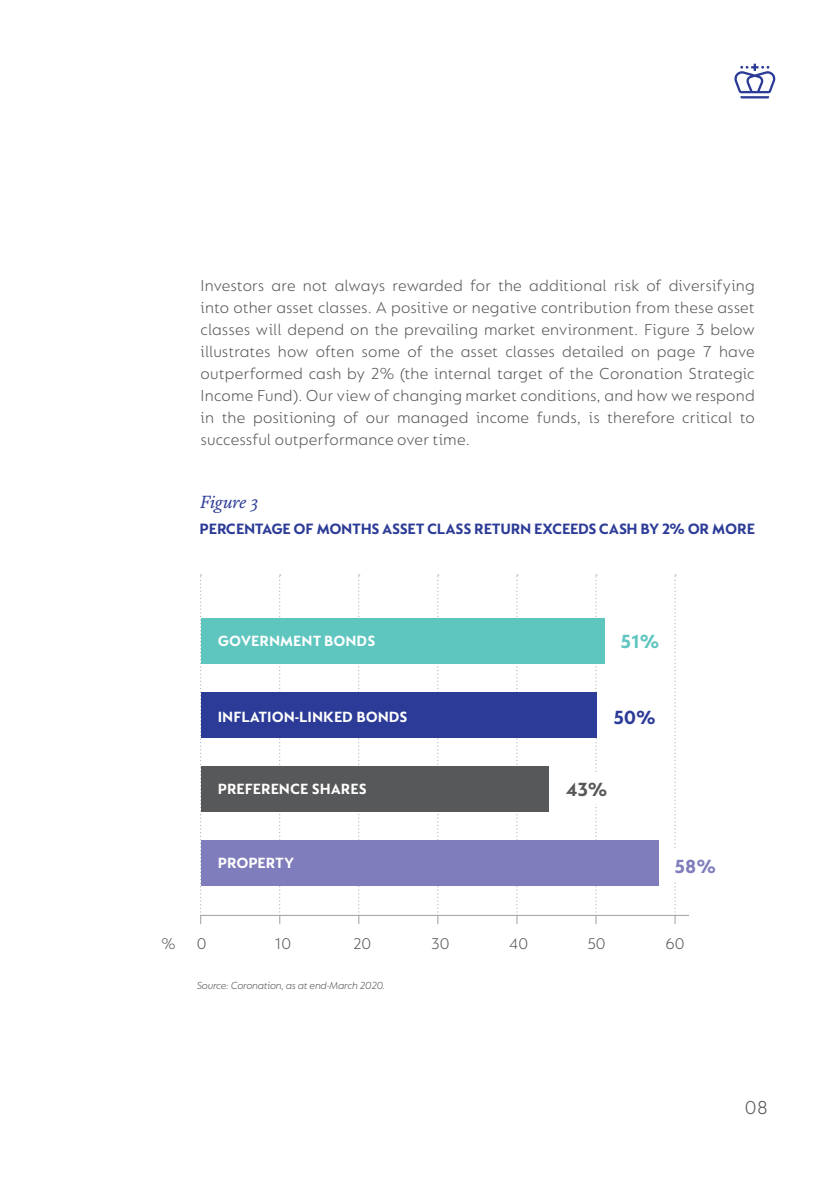
<style>
.page{position:relative;width:840px;height:1191px;background:#fff}
.page>*{position:absolute;margin:0;border:0;box-sizing:border-box;transform-origin:0 0}
.t1{font:700 20.4px "FS Lucas";color:#5ec5bf}
.t2{font:700 20.4px "FS Lucas";color:#2b3b97}
.t3{font:700 20.4px "FS Lucas";color:#7f7dbb}
.t4{font:700 20.4px "FS Lucas";color:#57585a}
.t5{font:300 20px "FS Lucas";color:#57585a}
.t6{font:italic 18px "FS Brabo";letter-spacing:-.015em;color:#2b3b97}
.t7{font:300 17px/22px "FS Lucas";letter-spacing:.005em;color:#57585a;text-align:justify}
.t8{font:300 16.6px "FS Lucas";color:#57585a}
.t9{font:700 16px "FS Lucas";letter-spacing:-.02em;color:#2b3b97}
.t10{font:700 15.8px "FS Lucas";color:#fff}
.t11{font:italic 300 11px "FS Lucas";letter-spacing:-.02em;color:#57585a}
</style>
<div class="page">
<hr style="left:739px;top:96px;width:29px;height:2px;background:#2b3b97">
<svg style="left:734px;top:64px;width:41px;height:29px"></svg>
<hr style="left:201px;top:915px;width:487px;height:1px;background:#a8a9ad">
<svg style="left:200px;top:574px;width:1px;height:350px"></svg>
<svg style="left:279px;top:574px;width:1px;height:350px"></svg>
<svg style="left:358px;top:574px;width:1px;height:350px"></svg>
<svg style="left:674px;top:574px;width:1px;height:350px"></svg>
<svg style="left:595px;top:574px;width:1px;height:350px"></svg>
<svg style="left:516px;top:574px;width:1px;height:350px"></svg>
<svg style="left:437px;top:574px;width:1px;height:350px"></svg>
<div style="left:201px;top:618px;width:403px;height:46px;background:#5ec5bf"></div>
<div style="left:201px;top:766px;width:347px;height:45px;background:#57585a"></div>
<div style="left:201px;top:692px;width:395px;height:46px;background:#2b3b97"></div>
<div style="left:201px;top:840px;width:457px;height:45px;background:#7f7dbb"></div>
<div style="left:673px;top:849px;width:67px;height:31px;background:#fff"></div>
<div style="left:565px;top:773px;width:67px;height:31px;background:#fff"></div>
<p class="t7" style="left:200px;top:274px;width:555px">Investors are not always rewarded for the additional risk of diversifying into other asset classes. A positive or negative contribution from these asset classes will depend on the prevailing market environment. Figure 3 below illustrates how often some of the asset classes detailed on page 7 have outperformed cash by 2% (the internal target of the Coronation Strategic Income Fund). Our view of changing market conditions, and how we respond in the positioning of our managed income funds, is therefore critical to successful outperformance over time.</p>
<p class="t6" style="left:200px;top:488px;width:59px">Figure 3</p>
<p class="t9" style="left:199px;top:520px;width:556px">PERCENTAGE OF MONTHS ASSET CLASS RETURN EXCEEDS CASH BY 2% OR MORE</p>
<p class="t10" style="left:218px;top:632px;width:159px">GOVERNMENT BONDS</p>
<p class="t1" style="left:619px;top:630px;width:41px">51%</p>
<p class="t10" style="left:218px;top:707px;width:191px">INFLATION-LINKED BONDS</p>
<p class="t2" style="left:612px;top:706px;width:44px">50%</p>
<p class="t10" style="left:218px;top:779px;width:150px">PREFERENCE SHARES</p>
<p class="t4" style="left:565px;top:778px;width:43px">43%</p>
<p class="t10" style="left:218px;top:853px;width:78px">PROPERTY</p>
<p class="t3" style="left:673px;top:854px;width:43px">58%</p>
<p class="t8" style="left:161px;top:933px;width:16px">%</p>
<p class="t8" style="left:197px;top:933px;width:11px">0</p>
<p class="t8" style="left:275px;top:933px;width:18px">10</p>
<p class="t8" style="left:353px;top:933px;width:20px">20</p>
<p class="t8" style="left:431px;top:933px;width:20px">30</p>
<p class="t8" style="left:509px;top:933px;width:20px">40</p>
<p class="t8" style="left:587px;top:933px;width:20px">50</p>
<p class="t8" style="left:665px;top:933px;width:21px">60</p>
<p class="t11" style="left:197px;top:979px;width:190px">Source: Coronation, as at end-March 2020.</p>
<p class="t5" style="left:744px;top:1096px;width:25px">08</p>
</div>
